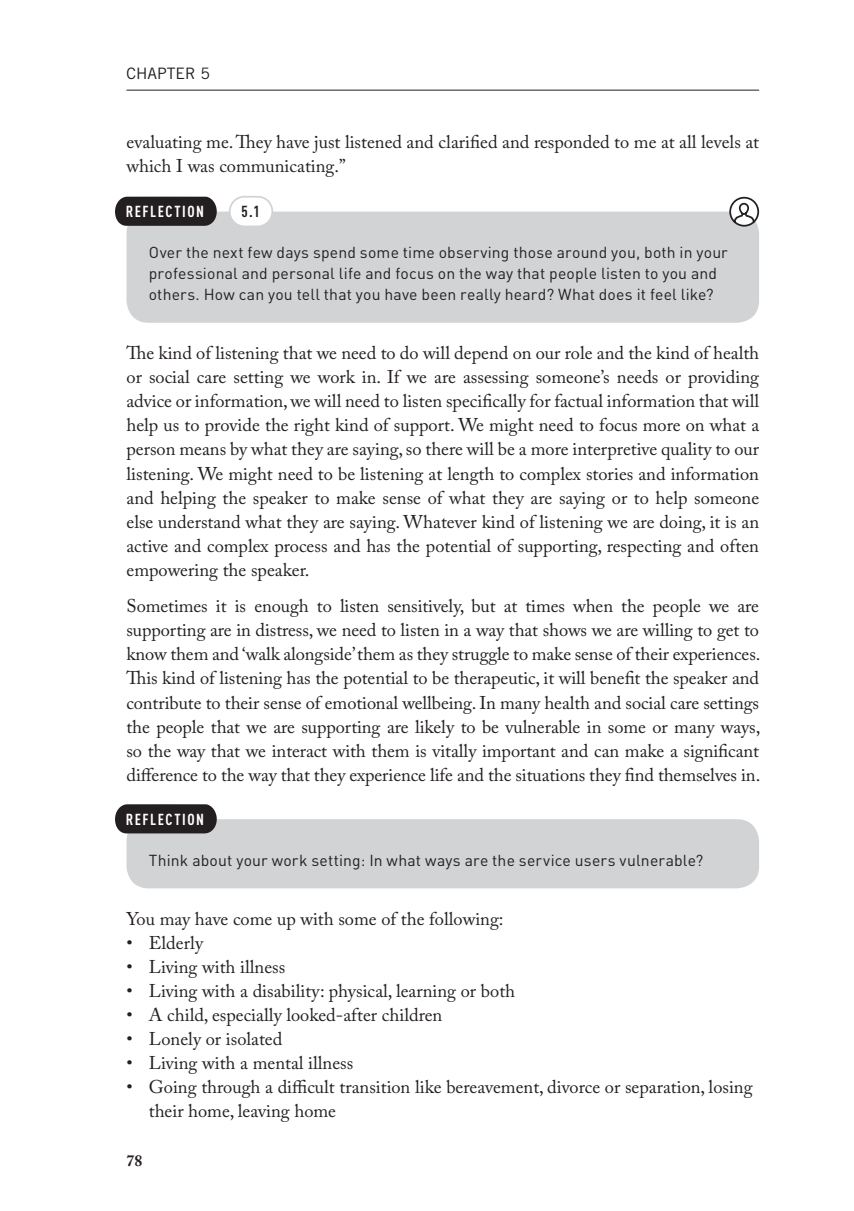
<style>
.page{position:relative;width:854px;height:1211px;background:#fff}
.page>*{position:absolute;margin:0;border:0;box-sizing:border-box;transform-origin:0 0}
.t1{font:18.38px/24.2px "Adobe Caslon Pro";color:#231f20}
.t2{font:15.75px/21px "DINOT";letter-spacing:.01em;color:#231f20}
.t3{font:700 condensed 15.75px "DINOT";letter-spacing:.1em;color:#fff}
.t4{font:15.75px "Trade Gothic LT Std";color:#231f20}
.t5{font:700 condensed 15.75px "DINOT";color:#231f20}
.t6{font:700 15.75px "Adobe Caslon Pro";color:#231f20}
</style>
<div class="page">
<hr style="left:126px;top:90px;width:632px;height:1px;background:#231f20">
<div style="left:126px;top:211px;width:632px;height:112px;background:#d1d3d4;border-radius:22px"></div>
<svg style="left:115px;top:197px;width:102px;height:29px;background:#2e2a2b"></svg>
<svg style="left:228px;top:196px;width:46px;height:30px"></svg>
<svg style="left:728px;top:196px;width:31px;height:31px"></svg>
<div style="left:126px;top:819px;width:632px;height:69px;background:#d1d3d4;border-radius:22px"></div>
<svg style="left:115px;top:804px;width:102px;height:29px;background:#2f2b2c"></svg>
<p class="t4" style="left:126px;top:64px;width:85px">CHAPTER 5</p>
<p class="t1" style="left:126px;top:130px;width:634px">evaluating me. They have just listened and clarified and responded to me at all levels at which I was communicating.”</p>
<p class="t3" style="left:126px;top:202px;width:80px">REFLECTION</p>
<p class="t5" style="left:241px;top:202px;width:20px">5.1</p>
<p class="t2" style="left:149px;top:241px;width:580px">Over the next few days spend some time observing those around you, both in your professional and personal life and focus on the way that people listen to you and others. How can you tell that you have been really heard? What does it feel like?</p>
<p class="t1" style="left:126px;top:341px;width:634px;text-align:justify">The kind of listening that we need to do will depend on our role and the kind of health or social care setting we work in. If we are assessing someone’s needs or providing advice or information, we will need to listen specifically for factual information that will help us to provide the right kind of support. We might need to focus more on what a person means by what they are saying, so there will be a more interpretive quality to our listening. We might need to be listening at length to complex stories and information and helping the speaker to make sense of what they are saying or to help someone else understand what they are saying. Whatever kind of listening we are doing, it is an active and complex process and has the potential of supporting, respecting and often empowering the speaker.</p>
<p class="t1" style="left:126px;top:593px;width:635px;text-align:justify">Sometimes it is enough to listen sensitively, but at times when the people we are supporting are in distress, we need to listen in a way that shows we are willing to get to know them and ‘walk alongside’ them as they struggle to make sense of their experiences.<br>This kind of listening has the potential to be therapeutic, it will benefit the speaker and contribute to their sense of emotional wellbeing. In many health and social care settings the people that we are supporting are likely to be vulnerable in some or many ways, so the way that we interact with them is vitally important and can make a significant difference to the way that they experience life and the situations they find themselves in.</p>
<p class="t3" style="left:126px;top:809px;width:80px">REFLECTION</p>
<p class="t2" style="left:149px;top:849px;width:555px">Think about your work setting: In what ways are the service users vulnerable?</p>
<p class="t1" style="left:126px;top:906px;width:378px">You may have come up with some of the following:</p>
<p class="t1" style="left:126px;top:930px;width:78px">• Elderly</p>
<p class="t1" style="left:126px;top:954px;width:160px">• Living with illness</p>
<p class="t1" style="left:126px;top:978px;width:390px">• Living with a disability: physical, learning or both</p>
<p class="t1" style="left:126px;top:1002px;width:317px">• A child, especially looked-after children</p>
<p class="t1" style="left:126px;top:1026px;width:157px">• Lonely or isolated</p>
<p class="t1" style="left:126px;top:1050px;width:228px">• Living with a mental illness</p>
<p class="t1" style="left:149px;top:1074px;width:605px;text-indent:-22px">• Going through a difficult transition like bereavement, divorce or separation, losing their home, leaving home</p>
<p class="t6" style="left:126px;top:1151px;width:17px">78</p>
</div>
